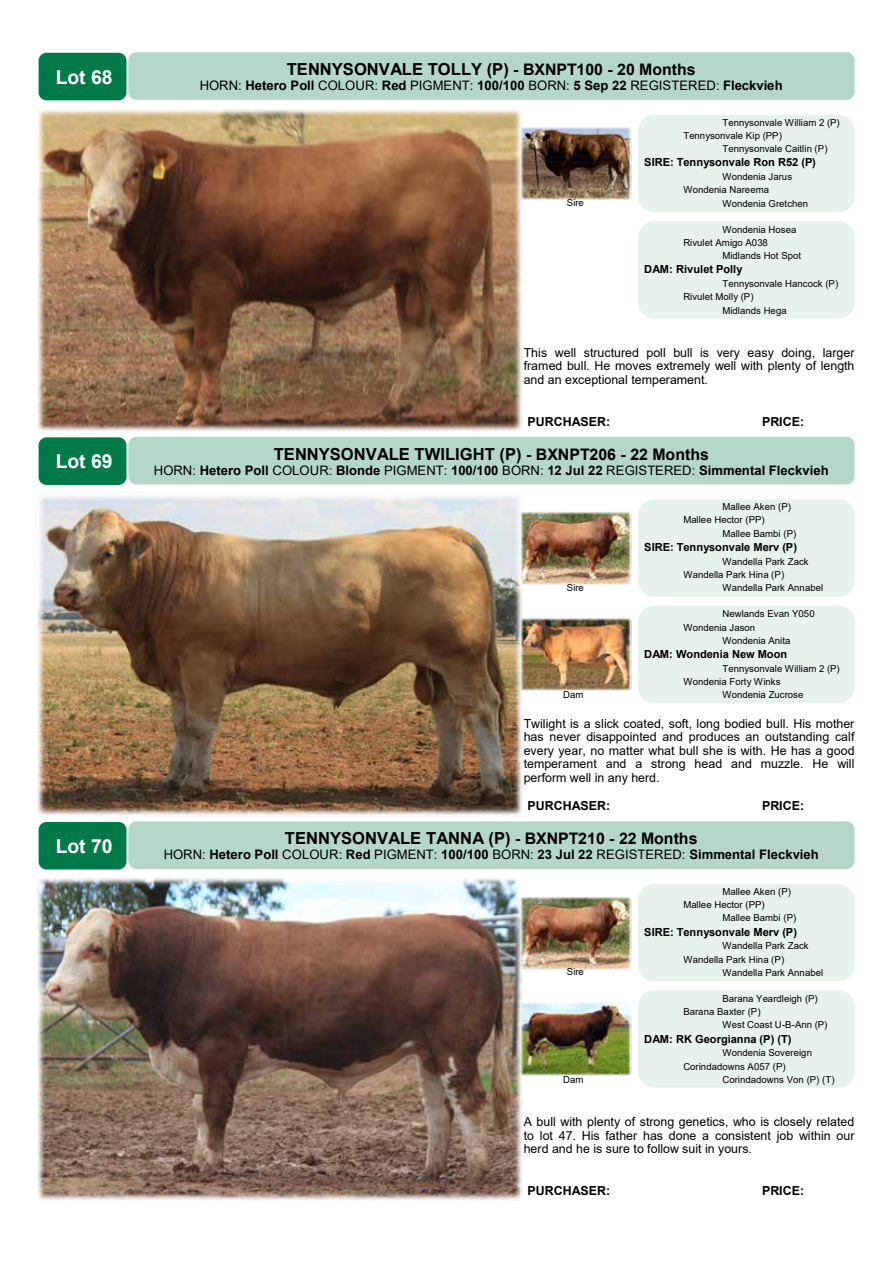
<style>
.page{position:relative;width:893px;height:1263px;background:#fff}
.page>*{position:absolute;margin:0;border:0;box-sizing:border-box;transform-origin:0 0}
.t1{font:700 19.35px "Arial";letter-spacing:-.005em;color:#fff}
.t2{font:700 16.5px "Arial";color:#000}
.t3{font:700 13.05px "Arial";color:#000}
.t4{font:13.05px "Arial";color:#000}
.t5{font:12.45px/13.5px "Arial";letter-spacing:.005em;color:#000;text-align:justify}
.t6{font:700 12.45px "Arial";color:#000}
.t7{font:700 11.1px "Arial";color:#000}
.t8{font:9.6px/13px "Arial";color:#000}
.s1{font-size:15.9px}
.s2{font-weight:700}
.s3{font-weight:400}
</style>
<div class="page">
<div style="left:638px;top:115px;width:217px;height:97px;background:#e7f2ed;border-radius:16px"></div>
<div style="left:638px;top:221px;width:217px;height:98px;background:#e7f2ed;border-radius:16px"></div>
<div style="left:39px;top:53px;width:87px;height:47px;background:#007948;border-radius:8px"></div>
<img style="left:37px;top:109px;width:485px;height:322px">
<div style="left:128px;top:52px;width:726px;height:48px;background:#b4d7c9;border-radius:8px"></div>
<img style="left:519px;top:126px;width:113px;height:75px">
<div style="left:638px;top:499px;width:217px;height:98px;background:#e7f2ed;border-radius:16px"></div>
<div style="left:638px;top:605px;width:217px;height:98px;background:#e7f2ed;border-radius:16px"></div>
<div style="left:39px;top:437px;width:87px;height:48px;background:#007948;border-radius:8px"></div>
<img style="left:37px;top:496px;width:485px;height:319px">
<div style="left:128px;top:437px;width:726px;height:47px;background:#b4d7c9;border-radius:8px"></div>
<img style="left:519px;top:510px;width:113px;height:75px">
<img style="left:519px;top:616px;width:113px;height:75px">
<div style="left:638px;top:884px;width:217px;height:97px;background:#e7f2ed;border-radius:16px"></div>
<div style="left:638px;top:990px;width:217px;height:98px;background:#e7f2ed;border-radius:16px"></div>
<div style="left:39px;top:822px;width:87px;height:47px;background:#007948;border-radius:8px"></div>
<img style="left:37px;top:878px;width:485px;height:322px">
<div style="left:128px;top:821px;width:726px;height:48px;background:#b4d7c9;border-radius:8px"></div>
<img style="left:519px;top:895px;width:113px;height:75px">
<img style="left:519px;top:1001px;width:113px;height:75px">
<h1 class="t1" style="left:56px;top:63px;width:58px">Lot 68</h1>
<h1 class="t1" style="left:56px;top:448px;width:58px">Lot 69</h1>
<h1 class="t1" style="left:56px;top:832px;width:58px">Lot 70</h1>
<h2 class="t2" style="left:287px;top:58px;width:410px">TENNYSONVALE TOLLY (P) <span class="s1">- BXNPT100 - 20 Months</span></h2>
<h3 class="t4" style="left:200px;top:76px;width:585px">HORN: <span class="s2">Hetero Poll</span> COLOUR: <span class="s2">Red</span> PIGMENT: <span class="s2">100/100</span> BORN: <span class="s2">5 Sep 22</span> REGISTERED: <span class="s2">Fleckvieh</span></h3>
<p class="t8" style="left:567px;top:196px;width:19px">Sire</p>
<p class="t8" style="left:722px;top:116px;width:119px">Tennysonvale William 2 (P)</p>
<p class="t8" style="left:683px;top:129px;width:100px">Tennysonvale Kip (PP)</p>
<p class="t8" style="left:722px;top:142px;width:107px">Tennysonvale Caitlin (P)</p>
<p class="t7" style="left:644px;top:155px;width:173px">SIRE: Tennysonvale Ron R52 (P)</p>
<p class="t8" style="left:722px;top:170px;width:71px">Wondenia Jarus</p>
<p class="t8" style="left:683px;top:183px;width:87px">Wondenia Nareema</p>
<p class="t8" style="left:722px;top:197px;width:87px">Wondenia Gretchen</p>
<p class="t8" style="left:722px;top:223px;width:76px">Wondenia Hosea</p>
<p class="t8" style="left:683px;top:236px;width:86px">Rivulet Amigo A038</p>
<p class="t8" style="left:722px;top:249px;width:80px">Midlands Hot Spot</p>
<p class="t7" style="left:644px;top:262px;width:100px">DAM: Rivulet Polly</p>
<p class="t8" style="left:722px;top:277px;width:117px">Tennysonvale Hancock (P)</p>
<p class="t8" style="left:683px;top:290px;width:72px">Rivulet Molly (P)</p>
<p class="t8" style="left:722px;top:304px;width:66px">Midlands Hega</p>
<p class="t5" style="left:524px;top:346px;width:332px">This well structured poll bull is very easy doing, larger framed bull. He moves extremely well with plenty of length and an exceptional temperament.</p>
<p class="t6" style="left:528px;top:412px;width:84px">PURCHASER:</p>
<p class="t6" style="left:762px;top:412px;width:44px">PRICE:</p>
<h2 class="t2" style="left:274px;top:442px;width:437px">TENNYSONVALE TWILIGHT (P) <span class="s1">- BXNPT206 - 22 Months</span></h2>
<h3 class="t3" style="left:154px;top:461px;width:676px"><span class="s3">HORN:</span> Hetero Poll <span class="s3">COLOUR:</span> Blonde <span class="s3">PIGMENT:</span> 100/100 <span class="s3">BORN:</span> 12 Jul 22 <span class="s3">REGISTERED:</span> Simmental Fleckvieh</h3>
<p class="t8" style="left:567px;top:581px;width:19px">Sire</p>
<p class="t8" style="left:722px;top:500px;width:70px">Mallee Aken (P)</p>
<p class="t8" style="left:683px;top:513px;width:83px">Mallee Hector (PP)</p>
<p class="t8" style="left:722px;top:527px;width:75px">Mallee Bambi (P)</p>
<p class="t7" style="left:644px;top:539px;width:154px">SIRE: Tennysonvale Merv (P)</p>
<p class="t8" style="left:722px;top:555px;width:88px">Wandella Park Zack</p>
<p class="t8" style="left:683px;top:568px;width:102px">Wandella Park Hina (P)</p>
<p class="t8" style="left:722px;top:581px;width:102px">Wandella Park Annabel</p>
<p class="t8" style="left:722px;top:607px;width:94px">Newlands Evan Y050</p>
<p class="t8" style="left:683px;top:621px;width:73px">Wondenia Jason</p>
<p class="t8" style="left:722px;top:634px;width:70px">Wondenia Anita</p>
<p class="t7" style="left:644px;top:646px;width:144px">DAM: Wondenia New Moon</p>
<p class="t8" style="left:683px;top:662px;width:158px;text-indent:39px">Tennysonvale William 2 (P)<br>Wondenia Forty Winks</p>
<p class="t8" style="left:563px;top:688px;width:22px">Dam</p>
<p class="t8" style="left:722px;top:688px;width:82px">Wondenia Zucrose</p>
<p class="t5" style="left:524px;top:717px;width:332px">Twilight is a slick coated, soft, long bodied bull. His mother has never disappointed and produces an outstanding calf every year, no matter what bull she is with. He has a good temperament and a strong head and muzzle. He will perform well in any herd.</p>
<p class="t6" style="left:528px;top:797px;width:84px">PURCHASER:</p>
<p class="t6" style="left:762px;top:797px;width:44px">PRICE:</p>
<h2 class="t2" style="left:285px;top:827px;width:414px">TENNYSONVALE TANNA (P) <span class="s1">- BXNPT210 - 22 Months</span></h2>
<h3 class="t3" style="left:164px;top:845px;width:657px"><span class="s3">HORN:</span> Hetero Poll <span class="s3">COLOUR:</span> Red <span class="s3">PIGMENT:</span> 100/100 <span class="s3">BORN:</span> 23 Jul 22 <span class="s3">REGISTERED:</span> Simmental Fleckvieh</h3>
<p class="t8" style="left:567px;top:965px;width:19px">Sire</p>
<p class="t8" style="left:722px;top:885px;width:70px">Mallee Aken (P)</p>
<p class="t8" style="left:683px;top:898px;width:83px">Mallee Hector (PP)</p>
<p class="t8" style="left:722px;top:911px;width:75px">Mallee Bambi (P)</p>
<p class="t7" style="left:644px;top:924px;width:154px">SIRE: Tennysonvale Merv (P)</p>
<p class="t8" style="left:722px;top:939px;width:88px">Wandella Park Zack</p>
<p class="t8" style="left:683px;top:952px;width:102px">Wandella Park Hina (P)</p>
<p class="t8" style="left:722px;top:966px;width:102px">Wandella Park Annabel</p>
<p class="t8" style="left:722px;top:992px;width:97px">Barana Yeardleigh (P)</p>
<p class="t8" style="left:683px;top:1005px;width:79px">Barana Baxter (P)</p>
<p class="t8" style="left:722px;top:1018px;width:107px">West Coast U-B-Ann (P)</p>
<p class="t7" style="left:644px;top:1031px;width:149px">DAM: RK Georgianna (P) (T)</p>
<p class="t8" style="left:683px;top:1046px;width:130px;text-indent:39px">Wondenia Sovereign<br>Corindadowns A057 (P)</p>
<p class="t8" style="left:563px;top:1073px;width:22px">Dam</p>
<p class="t8" style="left:722px;top:1073px;width:114px">Corindadowns Von (P) (T)</p>
<p class="t5" style="left:524px;top:1115px;width:332px">A bull with plenty of strong genetics, who is closely related to lot 47. His father has done a consistent job within our herd and he is sure to follow suit in yours.</p>
<p class="t6" style="left:528px;top:1182px;width:84px">PURCHASER:</p>
<p class="t6" style="left:762px;top:1182px;width:44px">PRICE:</p>
</div>
